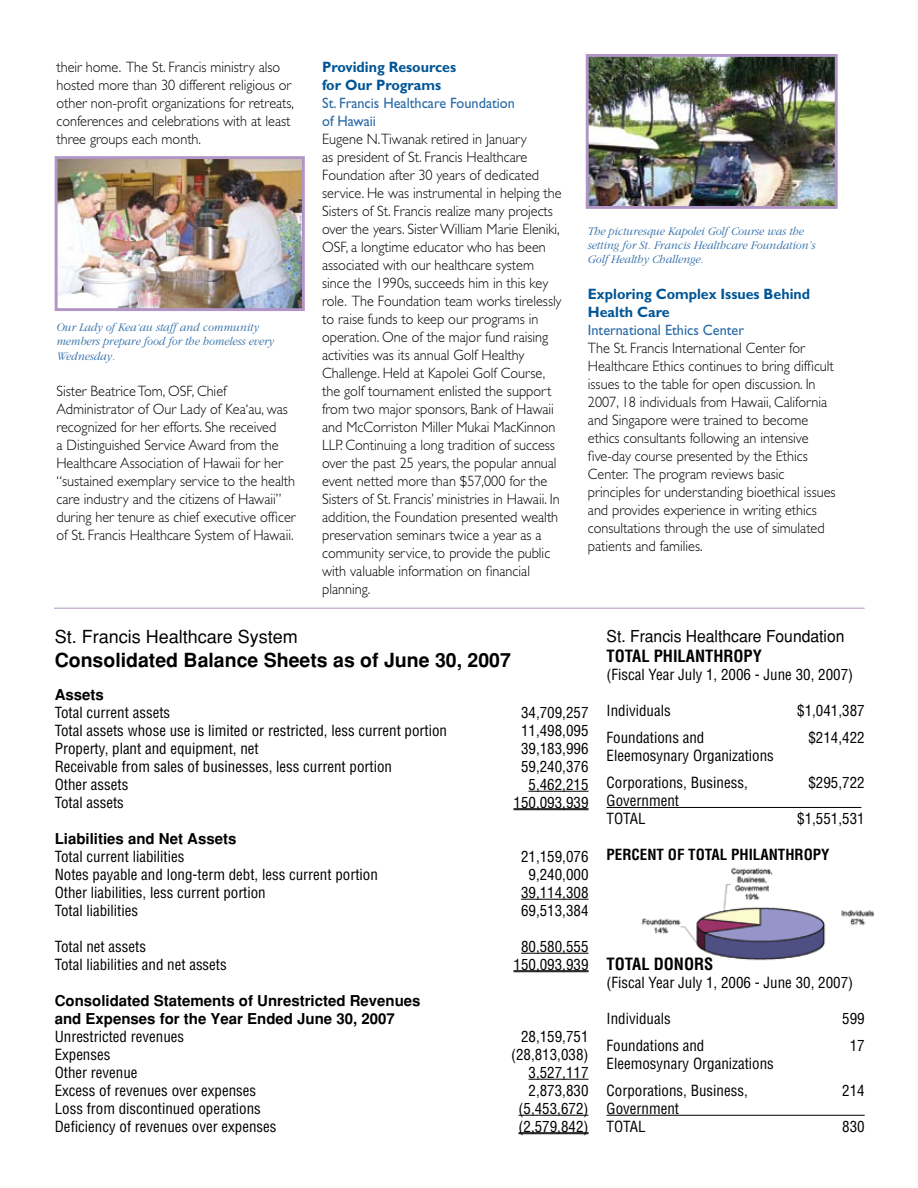
<style>
.page{position:relative;width:918px;height:1188px;background:#fff}
.page>*{position:absolute;margin:0;border:0;box-sizing:border-box;transform-origin:0 0}
.t1{font:700 19.5px "Helvetica";color:#000}
.t2{font:18px "Helvetica";color:#000}
.t3{font:16.5px "Helvetica";color:#000;scale:.95 1}
.t4{font:700 condensed 16.5px "Helvetica";color:#000}
.t5{font:300 15px/18px "Gill Sans";color:#000;scale:.95 1}
.t6{font:condensed 15px/27px "Helvetica";color:#000}
.t7{font:700 15px/18px "Helvetica";color:#000}
.t8{font:700 15px/18px "Gill Sans";color:#005596;scale:.95 1}
.t9{font:15px/18px "Gill Sans";color:#2a6aa6;scale:.95 1}
.t10{font:700 condensed 15px "Helvetica";color:#000}
.t11{font:italic 300 12px/14.4px "Garamond";color:#2a6aa6;scale:.95 1}
</style>
<div class="page">
<img style="left:59px;top:160px;width:242px;height:147px">
<div style="left:55px;top:156px;width:250px;height:155px;border:3px solid #b195c6"></div>
<img style="left:590px;top:58px;width:244px;height:147px">
<div style="left:586px;top:54px;width:252px;height:155px;border:3px solid #b195c6"></div>
<img style="left:642px;top:867px;width:233px;height:94px">
<hr style="left:529px;top:791px;width:60px;height:1px;background:#000">
<hr style="left:514px;top:808px;width:75px;height:1px;background:#000">
<hr style="left:514px;top:809px;width:75px;height:1px;background:#000">
<hr style="left:521px;top:899px;width:68px;height:1px;background:#000">
<hr style="left:521px;top:953px;width:68px;height:1px;background:#000">
<hr style="left:514px;top:970px;width:75px;height:1px;background:#000">
<hr style="left:514px;top:971px;width:75px;height:1px;background:#000">
<hr style="left:529px;top:1079px;width:60px;height:1px;background:#000">
<hr style="left:519px;top:1115px;width:70px;height:1px;background:#000">
<hr style="left:519px;top:1132px;width:70px;height:1px;background:#000">
<hr style="left:519px;top:1133px;width:70px;height:1px;background:#000">
<hr style="left:607px;top:807px;width:254px;height:1px;background:#000">
<hr style="left:607px;top:1115px;width:258px;height:1px;background:#000">
<hr style="left:54px;top:608px;width:811px;height:1px;background:#b195c6">
<p class="t5" style="left:56px;top:58px;width:252px">their home. The St. Francis ministry also hosted more than 30 different religious or other non-profit organizations for retreats, conferences and celebrations with at least three groups each month.</p>
<p class="t11" style="left:56px;top:320px;width:230px">Our Lady of Kea‘au staff and community members prepare food for the homeless every<br>Wednesday.</p>
<p class="t5" style="left:56px;top:382px;width:253px">Sister Beatrice Tom, OSF, Chief Administrator of Our Lady of Kea‘au, was recognized for her efforts. She received<br>a Distinguished Service Award from the Healthcare Association of Hawaii for her “sustained exemplary service to the health care industry and the citizens of Hawaii” during her tenure as chief executive officer of St. Francis Healthcare System of Hawaii.</p>
<p class="t8" style="left:322px;top:57px;width:143px">Providing Resources for Our Programs</p>
<p class="t9" style="left:322px;top:94px;width:204px">St. Francis Healthcare Foundation of Hawaii</p>
<p class="t5" style="left:322px;top:130px;width:254px">Eugene N.Tiwanak retired in January<br>as president of St. Francis Healthcare Foundation after 30 years of dedicated service. He was instrumental in helping the Sisters of St. Francis realize many projects over the years. Sister William Marie Eleniki, OSF, a longtime educator who has been associated with our healthcare system since the 1990s, succeeds him in this key role. The Foundation team works tirelessly to raise funds to keep our programs in operation. One of the major fund raising activities was its annual Golf Healthy Challenge. Held at Kapolei Golf Course, the golf tournament enlisted the support from two major sponsors, Bank of Hawaii and McCorriston Miller Mukai MacKinnon LLP. Continuing a long tradition of success over the past 25 years, the popular annual event netted more than $57,000 for the Sisters of St. Francis’ ministries in Hawaii. In addition, the Foundation presented wealth preservation seminars twice a year as a community service, to provide the public with valuable information on financial planning.</p>
<p class="t11" style="left:588px;top:224px;width:241px">The picturesque Kapolei Golf Course was the setting for St. Francis Healthcare Foundation’s<br>Golf Healthy Challenge.</p>
<p class="t8" style="left:588px;top:285px;width:236px">Exploring Complex Issues Behind<br>Health Care</p>
<p class="t9" style="left:588px;top:321px;width:166px">International Ethics Center</p>
<p class="t5" style="left:588px;top:339px;width:262px">The St. Francis International Center for Healthcare Ethics continues to bring difficult issues to the table for open discussion. In 2007, 18 individuals from Hawaii, California and Singapore were trained to become ethics consultants following an intensive five-day course presented by the Ethics Center. The program reviews basic principles for understanding bioethical issues and provides experience in writing ethics consultations through the use of simulated patients and families.</p>
<p class="t2" style="left:55px;top:626px;width:245px">St. Francis Healthcare System</p>
<h1 class="t1" style="left:55px;top:649px;width:458px">Consolidated Balance Sheets as of June 30, 2007</h1>
<p class="t7" style="left:55px;top:686px;width:51px">Assets</p>
<p class="t6" style="left:55px;top:699px;width:117px">Total current assets</p>
<p class="t6" style="left:521px;top:699px;width:69px">34,709,257</p>
<p class="t6" style="left:55px;top:717px;width:394px">Total assets whose use is limited or restricted, less current portion</p>
<p class="t6" style="left:521px;top:717px;width:69px">11,498,095</p>
<p class="t6" style="left:55px;top:735px;width:206px">Property, plant and equipment, net</p>
<p class="t6" style="left:521px;top:735px;width:69px">39,183,996</p>
<p class="t6" style="left:55px;top:753px;width:339px">Receivable from sales of businesses, less current portion</p>
<p class="t6" style="left:521px;top:753px;width:69px">59,240,376</p>
<p class="t6" style="left:55px;top:771px;width:75px">Other assets</p>
<p class="t6" style="left:529px;top:771px;width:61px">5,462,215</p>
<p class="t6" style="left:55px;top:789px;width:71px">Total assets</p>
<p class="t6" style="left:514px;top:789px;width:76px">150,093,939</p>
<p class="t7" style="left:55px;top:830px;width:183px">Liabilities and Net Assets</p>
<p class="t6" style="left:55px;top:843px;width:131px">Total current liabilities</p>
<p class="t6" style="left:521px;top:843px;width:69px">21,159,076</p>
<p class="t6" style="left:55px;top:861px;width:325px">Notes payable and long-term debt, less current portion</p>
<p class="t6" style="left:529px;top:861px;width:61px">9,240,000</p>
<p class="t6" style="left:55px;top:879px;width:213px">Other liabilities, less current portion</p>
<p class="t6" style="left:521px;top:879px;width:69px">39,114,308</p>
<p class="t6" style="left:55px;top:897px;width:85px">Total liabilities</p>
<p class="t6" style="left:521px;top:897px;width:69px">69,513,384</p>
<p class="t6" style="left:55px;top:933px;width:93px">Total net assets</p>
<p class="t6" style="left:521px;top:933px;width:69px">80,580,555</p>
<p class="t6" style="left:55px;top:951px;width:174px">Total liabilities and net assets</p>
<p class="t6" style="left:514px;top:951px;width:76px">150,093,939</p>
<p class="t7" style="left:55px;top:992px;width:367px">Consolidated Statements of Unrestricted Revenues and Expenses for the Year Ended June 30, 2007</p>
<p class="t6" style="left:55px;top:1023px;width:131px">Unrestricted revenues</p>
<p class="t6" style="left:521px;top:1023px;width:69px">28,159,751</p>
<p class="t6" style="left:55px;top:1041px;width:57px">Expenses</p>
<p class="t6" style="left:511px;top:1041px;width:79px">(28,813,038)</p>
<p class="t6" style="left:55px;top:1059px;width:84px">Other revenue</p>
<p class="t6" style="left:529px;top:1059px;width:61px">3,527,117</p>
<p class="t6" style="left:55px;top:1077px;width:203px">Excess of revenues over expenses</p>
<p class="t6" style="left:529px;top:1077px;width:61px">2,873,830</p>
<p class="t6" style="left:55px;top:1095px;width:208px">Loss from discontinued operations</p>
<p class="t6" style="left:519px;top:1095px;width:71px">(5,453,672)</p>
<p class="t6" style="left:55px;top:1113px;width:223px">Deficiency of revenues over expenses</p>
<p class="t6" style="left:519px;top:1113px;width:71px">(2,579,842)</p>
<p class="t3" style="left:607px;top:627px;width:252px">St. Francis Healthcare Foundation</p>
<p class="t4" style="left:607px;top:646px;width:157px">TOTAL PHILANTHROPY</p>
<p class="t6" style="left:607px;top:661px;width:248px">(Fiscal Year July 1, 2006 - June 30, 2007)</p>
<p class="t6" style="left:607px;top:697px;width:66px">Individuals</p>
<p class="t6" style="left:797px;top:697px;width:69px">$1,041,387</p>
<p class="t6" style="left:607px;top:724px;width:99px">Foundations and</p>
<p class="t6" style="left:808px;top:724px;width:58px">$214,422</p>
<p class="t6" style="left:607px;top:742px;width:169px">Eleemosynary Organizations<br>Corporations, Business,</p>
<p class="t6" style="left:808px;top:769px;width:58px">$295,722</p>
<p class="t6" style="left:607px;top:791px;width:74px;line-height:18px">Government<br>TOTAL</p>
<p class="t6" style="left:797px;top:805px;width:69px">$1,551,531</p>
<p class="t10" style="left:607px;top:846px;width:224px">PERCENT OF TOTAL PHILANTHROPY</p>
<p class="t4" style="left:607px;top:954px;width:108px">TOTAL DONORS</p>
<p class="t6" style="left:607px;top:969px;width:248px">(Fiscal Year July 1, 2006 - June 30, 2007)</p>
<p class="t6" style="left:607px;top:1005px;width:66px">Individuals</p>
<p class="t6" style="left:842px;top:1005px;width:24px">599</p>
<p class="t6" style="left:607px;top:1032px;width:99px">Foundations and</p>
<p class="t6" style="left:850px;top:1032px;width:16px">17</p>
<p class="t6" style="left:607px;top:1050px;width:169px">Eleemosynary Organizations<br>Corporations, Business,</p>
<p class="t6" style="left:842px;top:1077px;width:24px">214</p>
<p class="t6" style="left:607px;top:1099px;width:74px;line-height:18px">Government<br>TOTAL</p>
<p class="t6" style="left:842px;top:1113px;width:24px">830</p>
</div>
